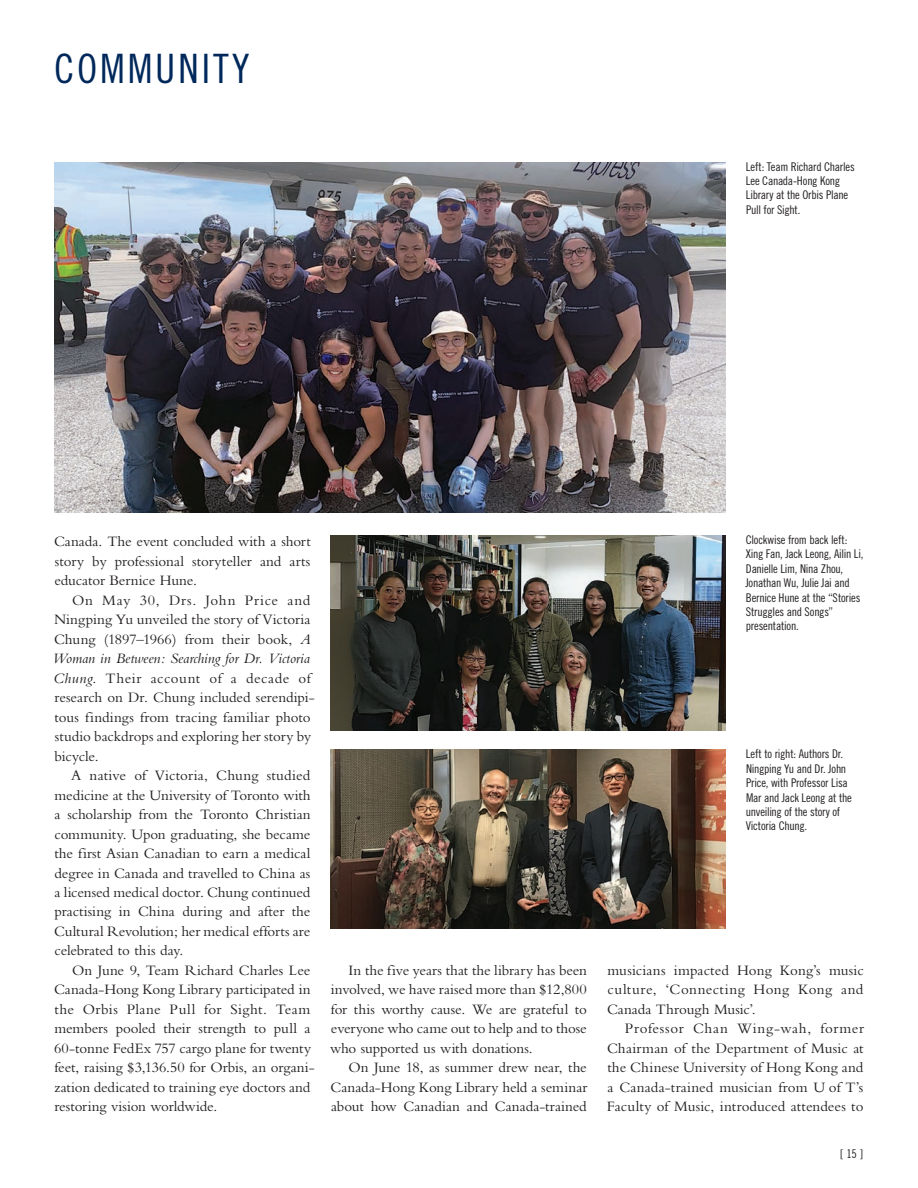
<style>
.page{position:relative;width:918px;height:1188px;background:#fff}
.page>*{position:absolute;margin:0;border:0;box-sizing:border-box;transform-origin:0 0}
.t1{font:40.5px "Trade Gothic LT Std Cn 18";letter-spacing:.07em;color:#00285b}
.t2{font:15px/19.5px "Bembo";color:#231f20;text-align:justify}
.t3{font:12px/14.4px "Trade Gothic LT Std Cn 18";letter-spacing:-.02em;color:#231f20}
.s1{font-style:italic}
</style>
<div class="page">
<img style="left:330px;top:535px;width:396px;height:195px">
<img style="left:330px;top:750px;width:396px;height:178px">
<img style="left:54px;top:162px;width:672px;height:351px">
<h1 class="t1" style="left:54px;top:45px;width:197px">COMMUNITY</h1>
<p class="t3" style="left:746px;top:159px;width:110px">Left: Team Richard Charles<br>Lee Canada-Hong Kong<br>Library at the Orbis Plane<br>Pull for Sight.</p>
<p class="t2" style="left:54px;top:531px;width:258px">Canada. The event concluded with a short story by professional storyteller and arts educator Bernice Hune.</p>
<p class="t2" style="left:53px;top:590px;width:264px;text-align:left;text-indent:19px">On May 30, Drs. John Price and Ningping Yu unveiled the story of Victoria Chung (1897–1966) from their book, <span class="s1">A Woman in Between: Searching for Dr. Victoria Chung</span>. Their account of a decade of research on Dr. Chung included serendipi&shy;tous findings from tracing familiar photo studio backdrops and exploring her story by bicycle.</p>
<p class="t2" style="left:54px;top:765px;width:258px;text-indent:17px">A native of Victoria, Chung studied medicine at the University of Toronto with a scholarship from the Toronto Christian community. Upon graduating, she became the first Asian Canadian to earn a medical degree in Canada and travelled to China as a licensed medical doctor. Chung continued practising in China during and after the Cultural Revolution; her medical efforts are celebrated to this day.</p>
<p class="t2" style="left:54px;top:960px;width:262px;text-align:left;text-indent:18px">On June 9, Team Richard Charles Lee Canada-Hong Kong Library participated in the Orbis Plane Pull for Sight. Team members pooled their strength to pull a 60-tonne FedEx 757 cargo plane for twenty feet, raising $3,136.50 for Orbis, an organi&shy;zation dedicated to training eye doctors and restoring vision worldwide.</p>
<p class="t2" style="left:330px;top:960px;width:259px;text-indent:18px">In the five years that the library has been involved, we have raised more than $12,800 for this worthy cause. We are grateful to everyone who came out to help and to those who supported us with donations.</p>
<p class="t2" style="left:331px;top:1058px;width:259px;text-indent:18px">On June 18, as summer drew near, the Canada-Hong Kong Library held a seminar about how Canadian and Canada-trained</p>
<p class="t3" style="left:745px;top:532px;width:120px">Clockwise from back left:<br>Xing Fan, Jack Leong, Ailin Li,<br>Danielle Lim, Nina Zhou,<br>Jonathan Wu, Julie Jai and<br>Bernice Hune at the “Stories<br>Struggles and Songs” presentation.</p>
<p class="t3" style="left:746px;top:747px;width:108px">Left to right: Authors Dr.<br>Ningping Yu and Dr. John<br>Price, with Professor Lisa<br>Mar and Jack Leong at the unveiling of the story of<br>Victoria Chung.</p>
<p class="t2" style="left:607px;top:960px;width:258px">musicians impacted Hong Kong’s music culture, ‘Connecting Hong Kong and Canada Through Music’.</p>
<p class="t2" style="left:607px;top:1019px;width:259px;text-indent:18px">Professor Chan Wing-wah, former Chairman of the Department of Music at the Chinese University of Hong Kong and a Canada-trained musician from U of T’s Faculty of Music, introduced attendees to</p>
<p class="t3" style="left:840px;top:1147px;width:25px">[ 15 ]</p>
</div>
